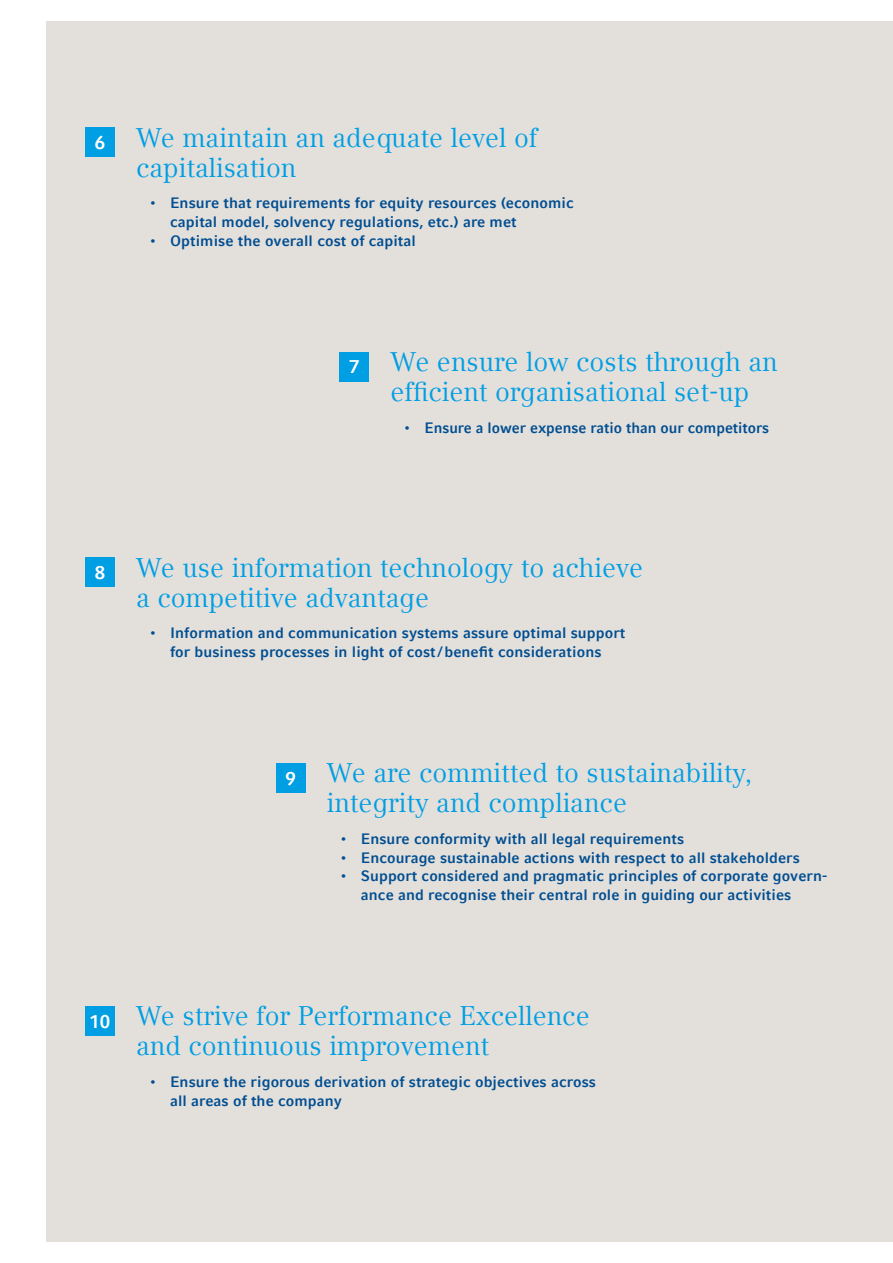
<style>
.page{position:relative;width:893px;height:1263px;background:#fff}
.page>*{position:absolute;margin:0;border:0;box-sizing:border-box;transform-origin:0 0}
.t1{font:27px/30px "Compatil Text LT Com";color:#009ee3}
.t2{font:700 18.75px "Compatil Fact LT Com";color:#fff}
.t3{font:700 15px/18.8px "Compatil Fact LT Com";letter-spacing:.005em;color:#004e91}
</style>
<div class="page">
<div style="left:47px;top:21px;width:846px;height:1221px;background:#e3dfdb"></div>
<div style="left:85px;top:128px;width:30px;height:29px;background:#009ee3"></div>
<div style="left:339px;top:352px;width:30px;height:30px;background:#009ee3"></div>
<div style="left:85px;top:558px;width:30px;height:29px;background:#009ee3"></div>
<div style="left:276px;top:763px;width:30px;height:30px;background:#009ee3"></div>
<div style="left:85px;top:1006px;width:30px;height:30px;background:#009ee3"></div>
<p class="t2" style="left:95px;top:131px;width:12px">6</p>
<h1 class="t1" style="left:136px;top:123px;width:403px">We maintain an adequate level of capitalisation</h1>
<p class="t3" style="left:170px;top:194px;width:405px;text-indent:-21px">• Ensure that requirements for equity resources (economic capital model, solvency regulations, etc.) are met</p>
<p class="t3" style="left:149px;top:231px;width:269px">• Optimise the overall cost of capital</p>
<p class="t2" style="left:349px;top:356px;width:12px">7</p>
<h1 class="t1" style="left:390px;top:347px;width:389px">We ensure low costs through an efficient organisational set-up</h1>
<p class="t3" style="left:403px;top:418px;width:367px">• Ensure a lower expense ratio than our competitors</p>
<p class="t2" style="left:95px;top:561px;width:12px">8</p>
<h1 class="t1" style="left:136px;top:552px;width:509px">We use information technology to achieve a competitive advantage</h1>
<p class="t3" style="left:149px;top:624px;width:478px;text-align:center">• Information and communication systems assure optimal support for business processes in light of cost/benefit considerations</p>
<p class="t2" style="left:286px;top:767px;width:12px">9</p>
<h1 class="t1" style="left:327px;top:758px;width:427px">We are committed to sustainability, integrity and compliance</h1>
<p class="t3" style="left:340px;top:829px;width:346px">• Ensure conformity with all legal requirements</p>
<p class="t3" style="left:340px;top:848px;width:462px">• Encourage sustainable actions with respect to all stakeholders</p>
<p class="t3" style="left:361px;top:867px;width:468px;text-indent:-21px">• Support considered and pragmatic principles of corporate govern&shy;ance and recognise their central role in guiding our activities</p>
<p class="t2" style="left:89px;top:1010px;width:22px">10</p>
<h1 class="t1" style="left:136px;top:1001px;width:455px">We strive for Performance Excellence and continuous improvement</h1>
<p class="t3" style="left:170px;top:1072px;width:427px;text-indent:-21px">• Ensure the rigorous derivation of strategic objectives across all areas of the company</p>
</div>
